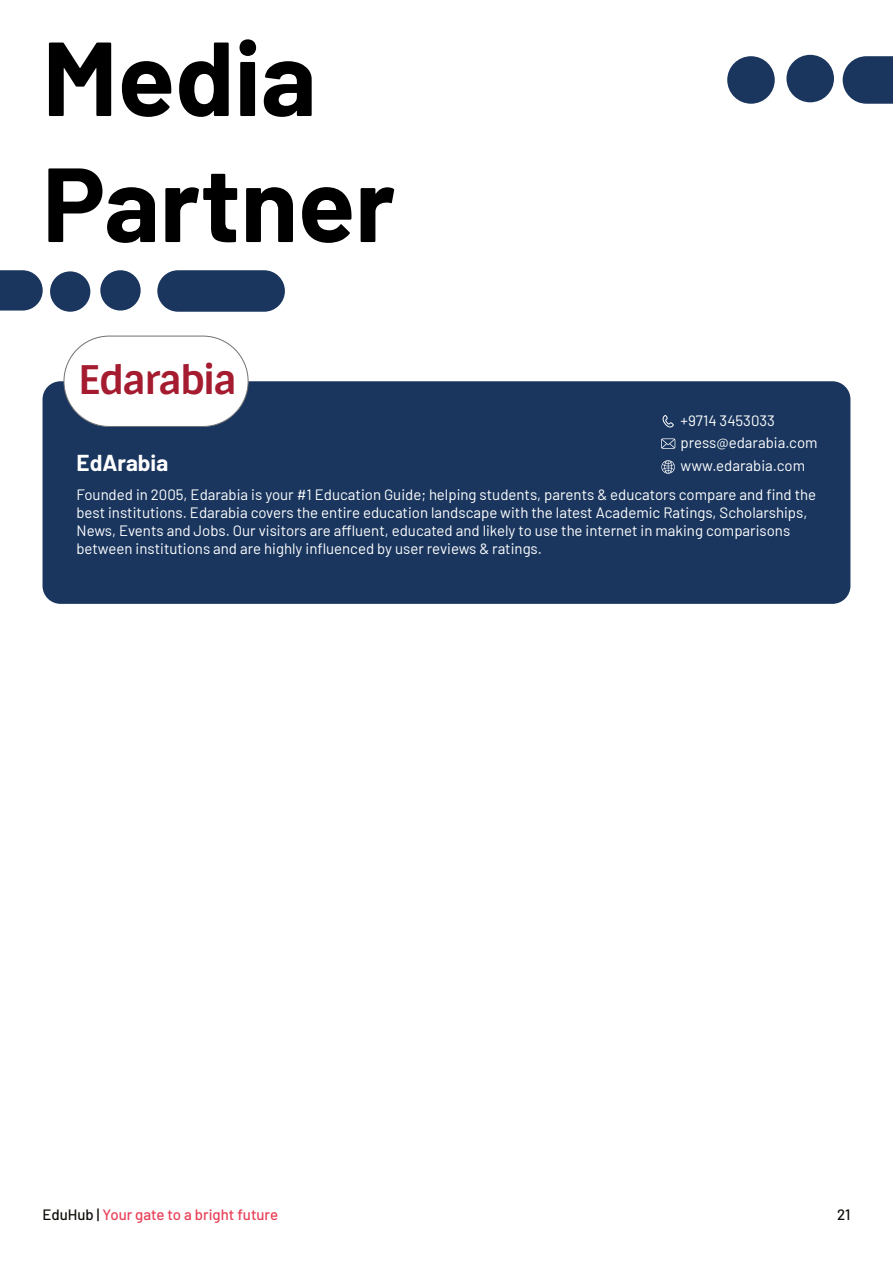
<style>
.page{position:relative;width:893px;height:1263px;background:#fff}
.page>*{position:absolute;margin:0;border:0;box-sizing:border-box;transform-origin:0 0}
.t1{font:700 105px/126px "Barlow";color:#000}
.t2{font:700 39.45px "Sintony";letter-spacing:-.05em;color:#a51c30}
.t3{font:700 22.5px "Barlow";color:#fff}
.t4{font:15px/18px "Barlow";color:#fff}
.t5{font:500 15px "Barlow";color:#e84057}
.t6{font:500 15px "Barlow";color:#0f0d08}
.s1{color:#0f0d08}
</style>
<div class="page">
<svg style="left:0;top:270px;width:43px;height:41px;background:#364e71"></svg>
<div style="left:50px;top:271px;width:40px;height:41px;background:#1a365e;border-radius:50%"></div>
<div style="left:100px;top:270px;width:41px;height:41px;background:#1a365e;border-radius:50%"></div>
<div style="left:157px;top:270px;width:128px;height:42px;background:#1a365e;border-radius:21px"></div>
<svg style="left:843px;top:56px;width:50px;height:48px;background:#324b6f"></svg>
<div style="left:786px;top:55px;width:48px;height:47px;background:#1a365e;border-radius:50%"></div>
<div style="left:727px;top:56px;width:48px;height:48px;background:#1a365e;border-radius:50%"></div>
<div style="left:43px;top:381px;width:807px;height:223px;background:#1a365e;border-radius:18px"></div>
<div style="left:64px;top:336px;width:184px;height:90px;background:#fff;border-radius:45px"></div>
<div style="left:64px;top:336px;width:184px;height:91px;border:1px solid #717173;border-radius:45px"></div>
<svg style="left:661px;top:460px;width:14px;height:14px"></svg>
<svg style="left:661px;top:438px;width:14px;height:11px"></svg>
<svg style="left:662px;top:415px;width:12px;height:13px"></svg>
<h1 class="t1" style="left:43px;top:7px;width:354px">Media<br>Partner</h1>
<h2 class="t2" style="left:78px;top:355px;width:161px">Edarabia</h2>
<p class="t4" style="left:681px;top:408px;width:138px;line-height:22.5px">+9714 3453033 press@edarabia.com www.edarabia.com</p>
<p class="t4" style="left:77px;top:484px;width:741px">Founded in 2005, Edarabia is your #1 Education Guide; helping students, parents &amp; educators compare and find the best institutions. Edarabia covers the entire education landscape with the latest Academic Ratings, Scholarships, News, Events and Jobs. Our visitors are affluent, educated and likely to use the internet in making comparisons between institutions and are highly influenced by user reviews &amp; ratings.</p>
<h3 class="t3" style="left:77px;top:446px;width:93px">EdArabia</h3>
<p class="t5" style="left:43px;top:1204px;width:237px"><span class="s1">EduHub |</span> Your gate to a bright future</p>
<p class="t6" style="left:837px;top:1204px;width:15px">21</p>
</div>
